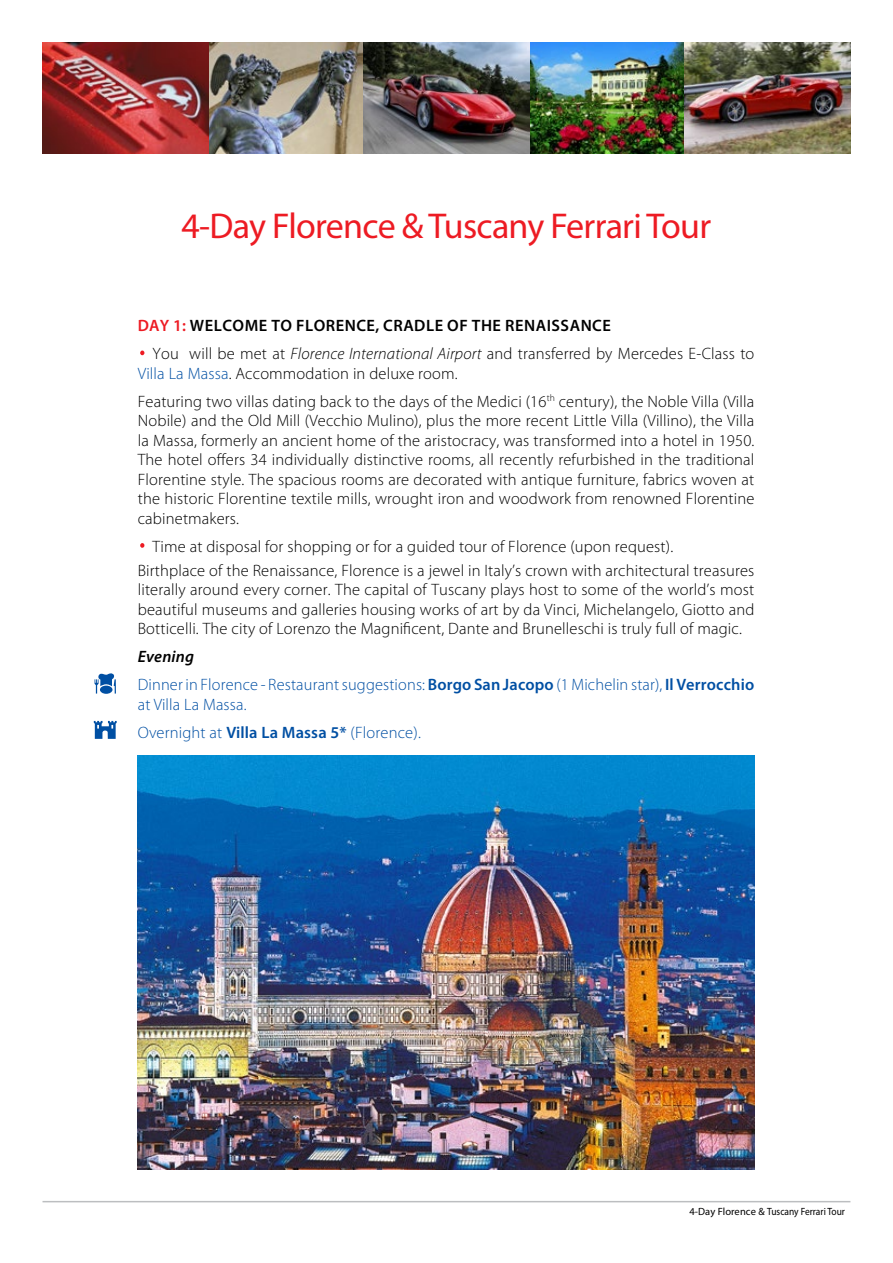
<style>
.page{position:relative;width:893px;height:1263px;background:#fff}
.page>*{position:absolute;margin:0;border:0;box-sizing:border-box;transform-origin:0 0}
.t1{font:300 52.5px "Myriad Pro";color:#ed1b23}
.t2{font:36px "Myriad Pro";letter-spacing:-.02em;color:#ed1b23}
.t3{font:300 16.5px/19.5px "Myriad Pro";letter-spacing:.01em;color:#000}
.t4{font:300 16.5px/28px "Myriad Pro";letter-spacing:.01em;color:#004fa3}
.t5{font:600 16.5px "Myriad Pro";letter-spacing:.03em;color:#000}
.t6{font:10.5px "Myriad Pro";color:#000}
.s1{color:#ed1b23}
.s2{font-style:italic}
.s3{color:#004fa3}
.s4{font-weight:600;font-style:italic;color:#000}
.s5{font-weight:600}
</style>
<div class="page">
<hr style="left:43px;top:1201px;width:807px;height:1px;background:#bcbec0">
<svg style="left:95px;top:673px;width:21px;height:20px"></svg>
<svg style="left:94px;top:721px;width:23px;height:18px"></svg>
<img style="left:138px;top:755px;width:617px;height:414px">
<img style="left:208px;top:43px;width:156px;height:110px">
<img style="left:529px;top:43px;width:156px;height:110px">
<img style="left:43px;top:43px;width:165px;height:110px">
<img style="left:364px;top:43px;width:165px;height:110px">
<img style="left:685px;top:43px;width:165px;height:110px">
<h2 class="t2" style="left:181px;top:203px;width:531px">4-Day Florence &amp; Tuscany Ferrari Tour</h2>
<p class="t5" style="left:138px;top:315px;width:475px"><span class="s1">DAY 1:</span> WELCOME TO FLORENCE, CRADLE OF THE RENAISSANCE</p>
<h1 class="t1" style="left:138px;top:320px;width:11px">·</h1>
<p class="t3" style="left:138px;top:344px;width:618px;text-indent:15px">You will be met at <span class="s2">Florence International Airport</span> and transferred by Mercedes E-Class to<br><span class="s3">Villa La Massa</span>. Accommodation in deluxe room.</p>
<p class="t3" style="left:138px;top:392px;width:618px;text-align:justify">Featuring two villas dating back to the days of the Medici (16<sup>th</sup> century), the Noble Villa (Villa Nobile) and the Old Mill (Vecchio Mulino), plus the more recent Little Villa (Villino), the Villa la Massa, formerly an ancient home of the aristocracy, was transformed into a hotel in 1950.<br>The hotel offers 34 individually distinctive rooms, all recently refurbished in the traditional Florentine style. The spacious rooms are decorated with antique furniture, fabrics woven at the historic Florentine textile mills, wrought iron and woodwork from renowned Florentine cabinetmakers.</p>
<h1 class="t1" style="left:138px;top:513px;width:11px">·</h1>
<p class="t3" style="left:138px;top:535px;width:618px;line-height:23.7px;text-indent:15px">Time at disposal for shopping or for a guided tour of Florence (upon request).<br>Birthplace of the Renaissance, Florence is a jewel in Italy’s crown with architectural treasures</p>
<p class="t3" style="left:138px;top:580px;width:618px;text-align:justify">literally around every corner. The capital of Tuscany plays host to some of the world’s most beautiful museums and galleries housing works of art by da Vinci, Michelangelo, Giotto and Botticelli. The city of Lorenzo the Magnificent, Dante and Brunelleschi is truly full of magic.</p>
<p class="t4" style="left:138px;top:643px;width:618px"><span class="s4">Evening<br></span>Dinner in Florence - Restaurant suggestions: <span class="s5">Borgo San Jacopo</span> (1 Michelin star), <span class="s5">Il Verrocchio</span></p>
<p class="t4" style="left:138px;top:690px;width:285px">at Villa La Massa.<br>Overnight at <span class="s5">Villa La Massa 5*</span> (Florence).</p>
<p class="t6" style="left:689px;top:1205px;width:157px">4-Day Florence &amp; Tuscany Ferrari Tour</p>
</div>
